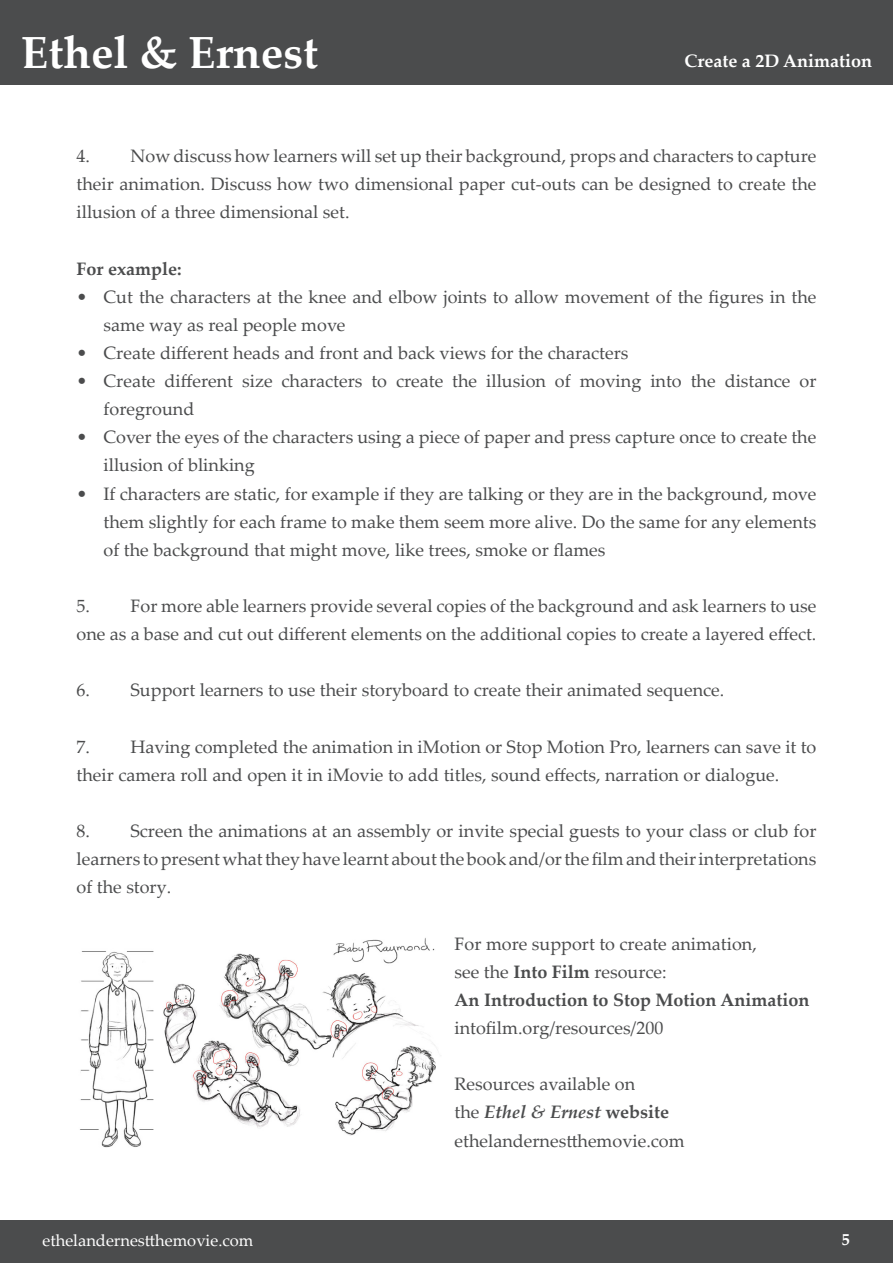
<style>
.page{position:relative;width:893px;height:1263px;background:#fff}
.page>*{position:absolute;margin:0;border:0;box-sizing:border-box;transform-origin:0 0}
.t1{font:700 45px "Palatino Linotype";color:#fff}
.t2{font:18px/28.2px "Palatino Linotype";color:#4b4c4d}
.t3{font:700 18px "Palatino Linotype";color:#4b4c4d}
.t4{font:italic 700 18px "Palatino Linotype";color:#4b4c4d}
.t5{font:700 18px "Palatino Linotype";color:#fff}
.t6{font:16.5px "Palatino Linotype";color:#fff}
.t7{font:700 16.5px "Palatino Linotype";color:#fff}
.s1{font-weight:700}
.s2{font-weight:400;font-style:normal}
.s3{font-style:normal}
</style>
<div class="page">
<div style="left:0;top:1220px;width:893px;height:43px;background:#4b4c4d"></div>
<div style="left:0;top:0;width:893px;height:85px;background:#4b4c4d"></div>
<img style="left:80px;top:938px;width:356px;height:210px">
<h1 class="t1" style="left:21px;top:20px;width:298px">Ethel &amp; Ernest</h1>
<p class="t5" style="left:684px;top:48px;width:189px">Create a 2D Animation</p>
<p class="t2" style="left:77px;top:141px;width:741px;text-align:justify">4. Now discuss how learners will set up their background, props and characters to capture their animation. Discuss how two dimensional paper cut-outs can be designed to create the illusion of a three dimensional set.</p>
<p class="t3" style="left:77px;top:256px;width:107px">For example:</p>
<p class="t2" style="left:104px;top:282px;width:714px;text-indent:-27px">• Cut the characters at the knee and elbow joints to allow movement of the figures in the same way as real people move</p>
<p class="t2" style="left:77px;top:338px;width:553px">• Create different heads and front and back views for the characters</p>
<p class="t2" style="left:104px;top:366px;width:714px;text-indent:-27px">• Create different size characters to create the illusion of moving into the distance or foreground</p>
<p class="t2" style="left:104px;top:422px;width:714px;text-indent:-27px">• Cover the eyes of the characters using a piece of paper and press capture once to create the illusion of blinking</p>
<p class="t2" style="left:104px;top:479px;width:714px;text-align:justify;text-indent:-27px">• If characters are static, for example if they are talking or they are in the background, move them slightly for each frame to make them seem more alive. Do the same for any elements of the background that might move, like trees, smoke or flames</p>
<p class="t2" style="left:77px;top:591px;width:741px">5. For more able learners provide several copies of the background and ask learners to use one as a base and cut out different elements on the additional copies to create a layered effect.</p>
<p class="t2" style="left:77px;top:675px;width:649px">6. Support learners to use their storyboard to create their animated sequence.</p>
<p class="t2" style="left:77px;top:732px;width:741px">7. Having completed the animation in iMotion or Stop Motion Pro, learners can save it to their camera roll and open it in iMovie to add titles, sound effects, narration or dialogue.</p>
<p class="t2" style="left:77px;top:816px;width:741px;text-align:justify">8. Screen the animations at an assembly or invite special guests to your class or club for learners to present what they have learnt about the book and/or the film and their interpretations of the story.</p>
<p class="t2" style="left:455px;top:929px;width:304px">For more support to create animation,</p>
<p class="t2" style="left:455px;top:957px;width:214px">see the <span class="s1">Into Film</span> resource:</p>
<p class="t3" style="left:455px;top:987px;width:356px">An Introduction to Stop Motion Animation</p>
<p class="t2" style="left:455px;top:1013px;width:210px">intofilm.org/resources/200</p>
<p class="t2" style="left:455px;top:1069px;width:182px">Resources available on</p>
<p class="t4" style="left:455px;top:1099px;width:216px"><span class="s2">the</span> Ethel &amp; Ernest <span class="s3">website</span></p>
<p class="t2" style="left:455px;top:1125px;width:232px">ethelandernestthemovie.com</p>
<p class="t6" style="left:43px;top:1229px;width:212px">ethelandernestthemovie.com</p>
<p class="t7" style="left:842px;top:1228px;width:10px">5</p>
</div>
